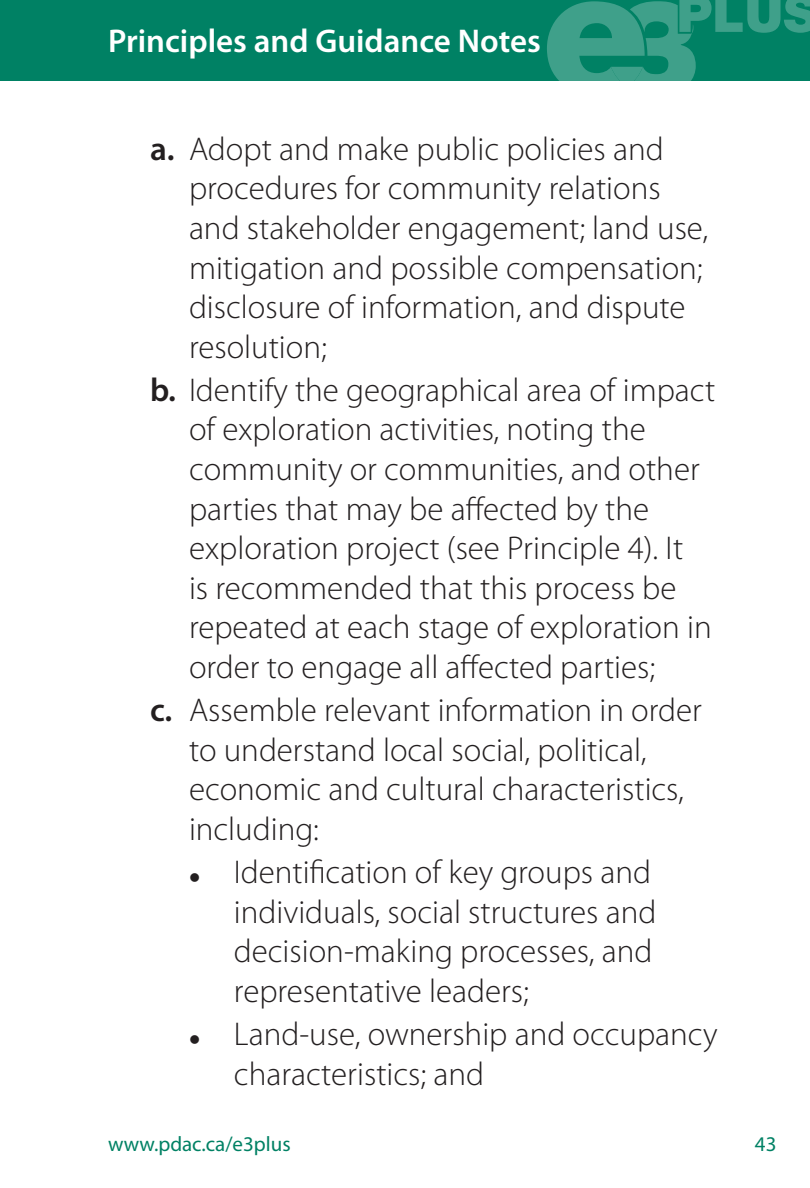
<style>
.page{position:relative;width:810px;height:1188px;background:#fff}
.page>*{position:absolute;margin:0;border:0;box-sizing:border-box;transform-origin:0 0}
.t1{font:300 33px/39.6px "Myriad Pro";color:#231f20}
.t2{font:600 33px "Myriad Pro";color:#fff}
.t3{font:21px "Myriad Pro";color:#008164}
.s1{font-weight:600}
</style>
<div class="page">
<div style="left:0;top:0;width:810px;height:81px;background:#008164"></div>
<svg style="left:547px;top:0;width:263px;height:81px"></svg>
<p class="t2" style="left:108px;top:22px;width:434px">Principles and Guidance Notes</p>
<p class="t1" style="left:189px;top:130px;width:521px;text-indent:-39px"><span class="s1">a.</span> Adopt and make public policies and procedures for community relations and stakeholder engagement; land use, mitigation and possible compensation; disclosure of information, and dispute resolution;</p>
<p class="t1" style="left:189px;top:371px;width:528px;text-indent:-39px"><span class="s1">b.</span> Identify the geographical area of impact of exploration activities, noting the community or communities, and other parties that may be affected by the exploration project (see Principle 4). It<br>is recommended that this process be repeated at each stage of exploration in order to engage all affected parties;</p>
<p class="t1" style="left:189px;top:691px;width:514px;text-indent:-39px"><span class="s1">c.</span> Assemble relevant information in order to understand local social, political, economic and cultural characteristics, including:</p>
<p class="t1" style="left:234px;top:853px;width:424px">Identification of key groups and individuals, social structures and decision-making processes, and representative leaders;</p>
<p class="t1" style="left:234px;top:1015px;width:485px">Land-use, ownership and occupancy characteristics; and</p>
<p class="t3" style="left:108px;top:1133px;width:184px">www.pdac.ca/e3plus</p>
<p class="t3" style="left:755px;top:1133px;width:23px">43</p>
</div>
